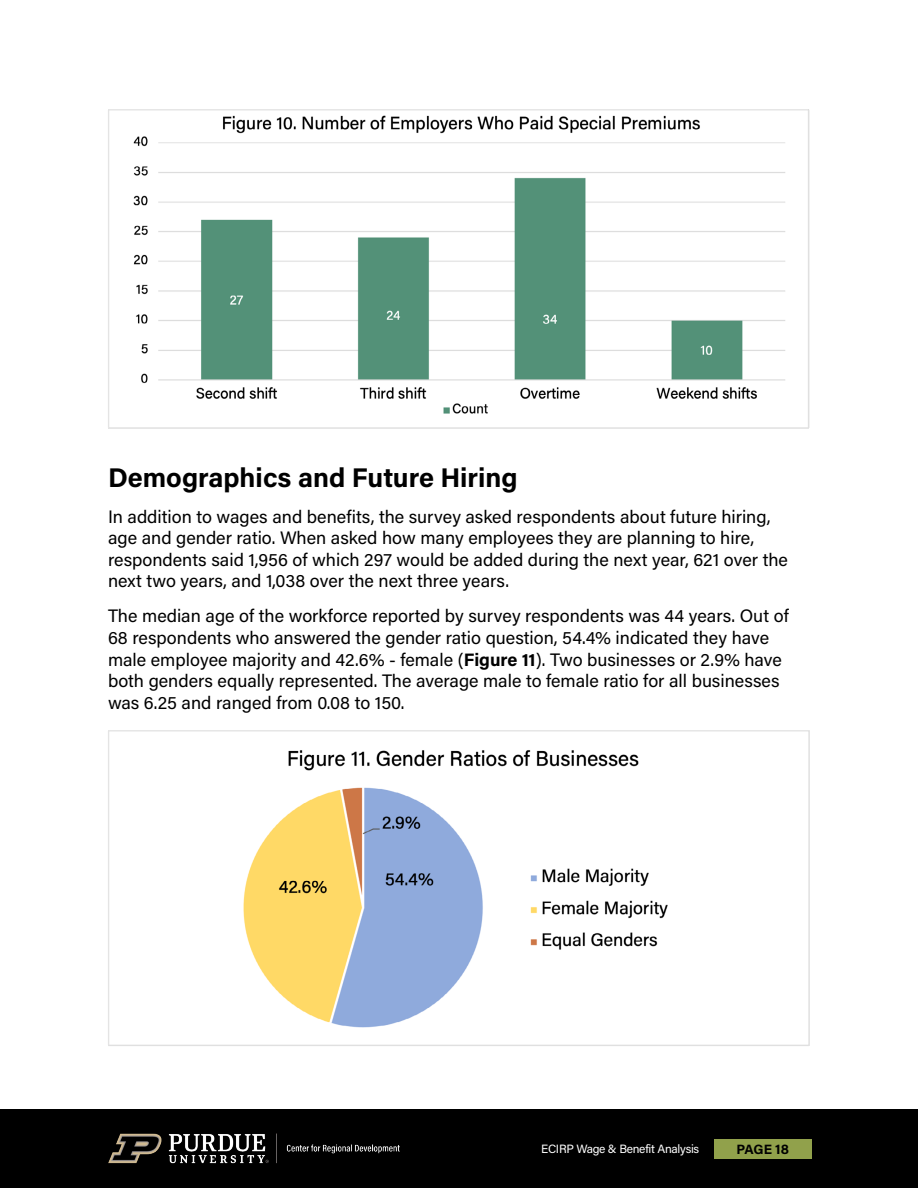
<style>
.page{position:relative;width:918px;height:1188px;background:#fff}
.page>*{position:absolute;margin:0;border:0;box-sizing:border-box;transform-origin:0 0}
.t1{font:700 27px "Acumin Pro";color:#000}
.t2{font:18px/21.6px "Acumin Pro";color:#000}
.t3{font:700 13.5px "Acumin Pro";letter-spacing:-.01em;color:#000}
.t4{font:12px "Acumin Pro";letter-spacing:-.025em;color:#fff}
.s1{font-weight:700}
</style>
<div class="page">
<div style="left:0;top:1109px;width:918px;height:79px;background:#000"></div>
<div style="left:714px;top:1139px;width:97px;height:20px;background:#91a14b"></div>
<img style="left:108px;top:1133px;width:292px;height:31px">
<img style="left:108px;top:730px;width:702px;height:316px">
<img style="left:108px;top:109px;width:702px;height:320px">
<h1 class="t1" style="left:108px;top:459px;width:411px">Demographics and Future Hiring</h1>
<p class="t2" style="left:108px;top:505px;width:681px">In addition to wages and benefits, the survey asked respondents about future hiring, age and gender ratio. When asked how many employees they are planning to hire, respondents said 1,956 of which 297 would be added during the next year, 621 over the next two years, and 1,038 over the next three years.</p>
<p class="t2" style="left:108px;top:605px;width:682px">The median age of the workforce reported by survey respondents was 44 years. Out of 68 respondents who answered the gender ratio question, 54.4% indicated they have male employee majority and 42.6% - female (<span class="s1">Figure 11</span>). Two businesses or 2.9% have both genders equally represented. The average male to female ratio for all businesses was 6.25 and ranged from 0.08 to 150.</p>
<p class="t4" style="left:541px;top:1140px;width:160px">ECIRP Wage &amp; Benefit Analysis</p>
<p class="t3" style="left:737px;top:1139px;width:54px">PAGE 18</p>
</div>
